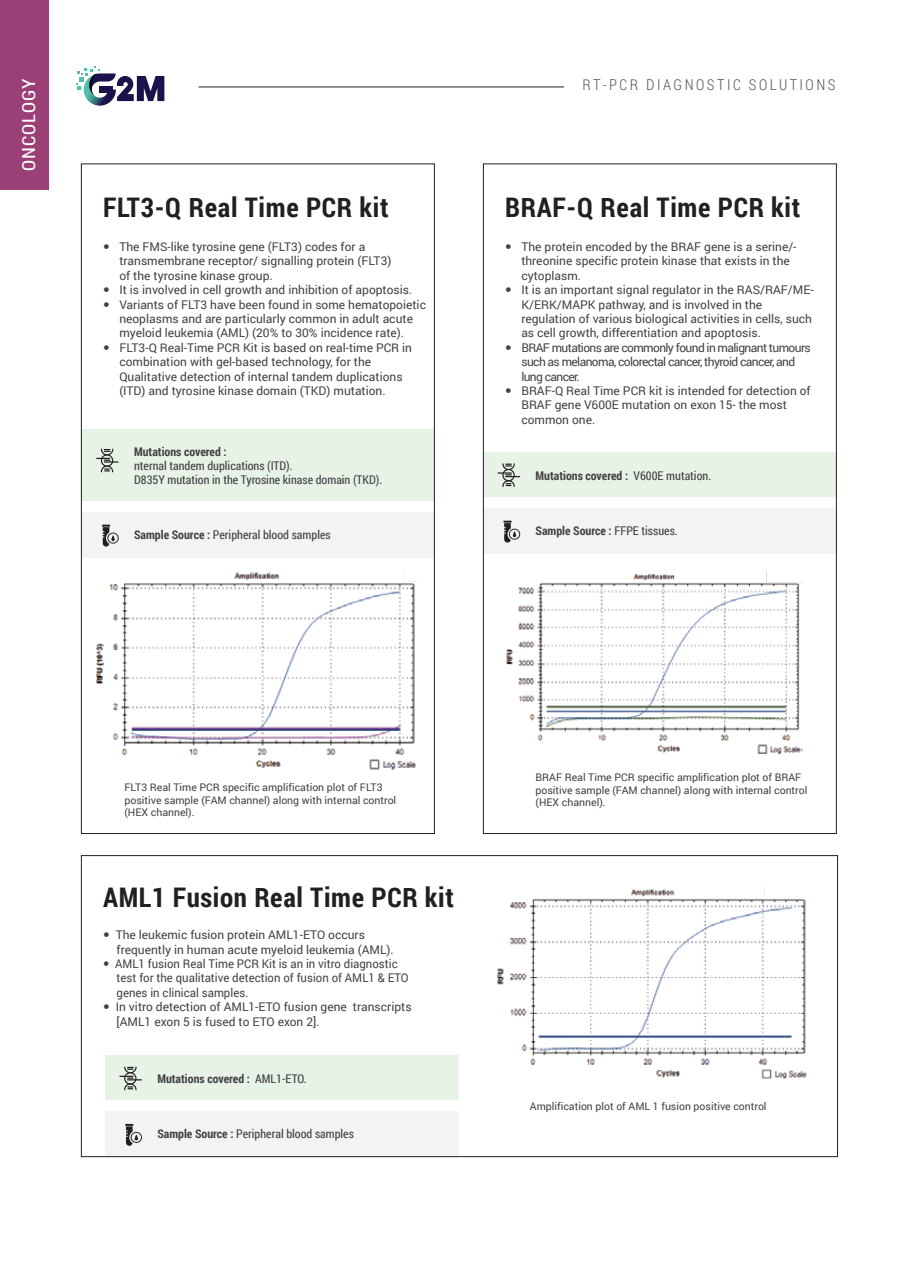
<style>
.page{position:relative;width:918px;height:1269px;background:#fff}
.page>*{position:absolute;margin:0;border:0;box-sizing:border-box;transform-origin:0 0}
.t1{font:700 27px "Roboto Condensed";letter-spacing:.025em;color:#231f20}
.t2{font:18px "Roboto Condensed";letter-spacing:.05em;color:#fff;scale:1.08 1}
.t3{font:300 15px "Roboto Condensed";letter-spacing:.165em;color:#595a5c}
.t4{font:12px/14.4px "Roboto";color:#424143}
.t5{font:12px/14.4px "Roboto";color:#414142}
.t6{font:12px/14.4px "Roboto Condensed";color:#424143}
.t7{font:700 12px "Roboto Condensed";color:#424143}
.t8{font:10.5px/12.6px "Roboto";color:#424143}
.s1{font-weight:700}
.s2{font-weight:400}
</style>
<div class="page">
<div style="left:0;top:0;width:49px;height:190px;background:#9b4077"></div>
<svg style="left:76px;top:67px;width:88px;height:39px"></svg>
<hr style="left:199px;top:87px;width:365px;height:1px;background:#231f20">
<div style="left:81px;top:512px;width:353px;height:45px;background:#f2f3f2"></div>
<div style="left:81px;top:430px;width:353px;height:71px;background:#e7f3e6"></div>
<svg style="left:102px;top:525px;width:17px;height:22px"></svg>
<svg style="left:96px;top:449px;width:23px;height:23px"></svg>
<img style="left:96px;top:572px;width:324px;height:198px">
<div style="left:105px;top:1112px;width:353px;height:45px;background:#f2f3f2"></div>
<div style="left:105px;top:1055px;width:353px;height:45px;background:#e7f3e6"></div>
<svg style="left:125px;top:1124px;width:17px;height:22px"></svg>
<svg style="left:119px;top:1067px;width:23px;height:23px"></svg>
<div style="left:483px;top:508px;width:353px;height:45px;background:#f2f3f2"></div>
<div style="left:483px;top:452px;width:353px;height:44px;background:#e7f3e6"></div>
<svg style="left:504px;top:521px;width:17px;height:22px"></svg>
<svg style="left:498px;top:463px;width:22px;height:24px"></svg>
<img style="left:506px;top:571px;width:296px;height:183px">
<img style="left:497px;top:888px;width:310px;height:191px">
<h2 class="t2" style="left:16px;top:171px;width:87px;rotate:-90deg">ONCOLOGY</h2>
<p class="t3" style="left:582px;top:75px;width:255px">RT-PCR DIAGNOSTIC SOLUTIONS</p>
<h1 class="t1" style="left:103px;top:189px;width:287px">FLT3-Q Real Time PCR kit</h1>
<p class="t5" style="left:119px;top:239px;width:308px">The FMS-like tyrosine gene (FLT3) codes for a transmembrane receptor/ signalling protein (FLT3)<br>of the tyrosine kinase group.<br>It is involved in cell growth and inhibition of apoptosis.<br>Variants of FLT3 have been found in some hematopoietic neoplasms and are particularly common in adult acute myeloid leukemia (AML) (20% to 30% incidence rate).<br>FLT3-Q Real-Time PCR Kit is based on real-time PCR in combination with gel-based technology, for the Qualitative detection of internal tandem duplications (ITD) and tyrosine kinase domain (TKD) mutation.</p>
<p class="t7" style="left:134px;top:443px;width:94px">Mutations covered :</p>
<p class="t6" style="left:134px;top:458px;width:250px">nternal tandem duplications (ITD).<br>D835Y mutation in the Tyrosine kinase domain (TKD).</p>
<p class="t6" style="left:134px;top:527px;width:198px"><span class="s1">Sample Source :</span> Peripheral blood samples</p>
<h1 class="t1" style="left:505px;top:189px;width:297px">BRAF-Q Real Time PCR kit</h1>
<p class="t4" style="left:521px;top:239px;width:294px">The protein encoded by the BRAF gene is a serine/- threonine specific protein kinase that exists in the cytoplasm.<br>It is an important signal regulator in the RAS/RAF/ME-K/ERK/MAPK pathway, and is involved in the regulation of various biological activities in cells, such as cell growth, differentiation and apoptosis.<br>BRAF mutations are commonly found in malignant tumours such as melanoma, colorectal cancer, thyroid cancer, and lung cancer.<br>BRAF-Q Real Time PCR kit is intended for detection of BRAF gene V600E mutation on exon 15- the most common one.</p>
<p class="t7" style="left:536px;top:467px;width:177px">Mutations covered : <span class="s2">V600E mutation.</span></p>
<p class="t7" style="left:536px;top:522px;width:144px">Sample Source : <span class="s2">FFPE tissues.</span></p>
<p class="t8" style="left:124px;top:781px;width:273px">FLT3 Real Time PCR specific amplification plot of FLT3 positive sample (FAM channel) along with internal control (HEX channel).</p>
<h1 class="t1" style="left:103px;top:878px;width:352px">AML1 Fusion Real Time PCR kit</h1>
<p class="t4" style="left:115px;top:927px;width:298px">The leukemic fusion protein AML1-ETO occurs frequently in human acute myeloid leukemia (AML).<br>AML1 fusion Real Time PCR Kit is an in vitro diagnostic test for the qualitative detection of fusion of AML1 &amp; ETO genes in clinical samples.<br>In vitro detection of AML1-ETO fusion gene transcripts [AML1 exon 5 is fused to ETO exon 2].</p>
<p class="t7" style="left:157px;top:1071px;width:151px">Mutations covered : <span class="s2">AML1-ETO.</span></p>
<p class="t6" style="left:157px;top:1126px;width:198px"><span class="s1">Sample Source :</span> Peripheral blood samples</p>
<p class="t8" style="left:536px;top:771px;width:273px">BRAF Real Time PCR specific amplification plot of BRAF positive sample (FAM channel) along with internal control (HEX channel).</p>
<p class="t8" style="left:530px;top:1100px;width:238px">Amplification plot of AML 1 fusion positive control</p>
</div>
